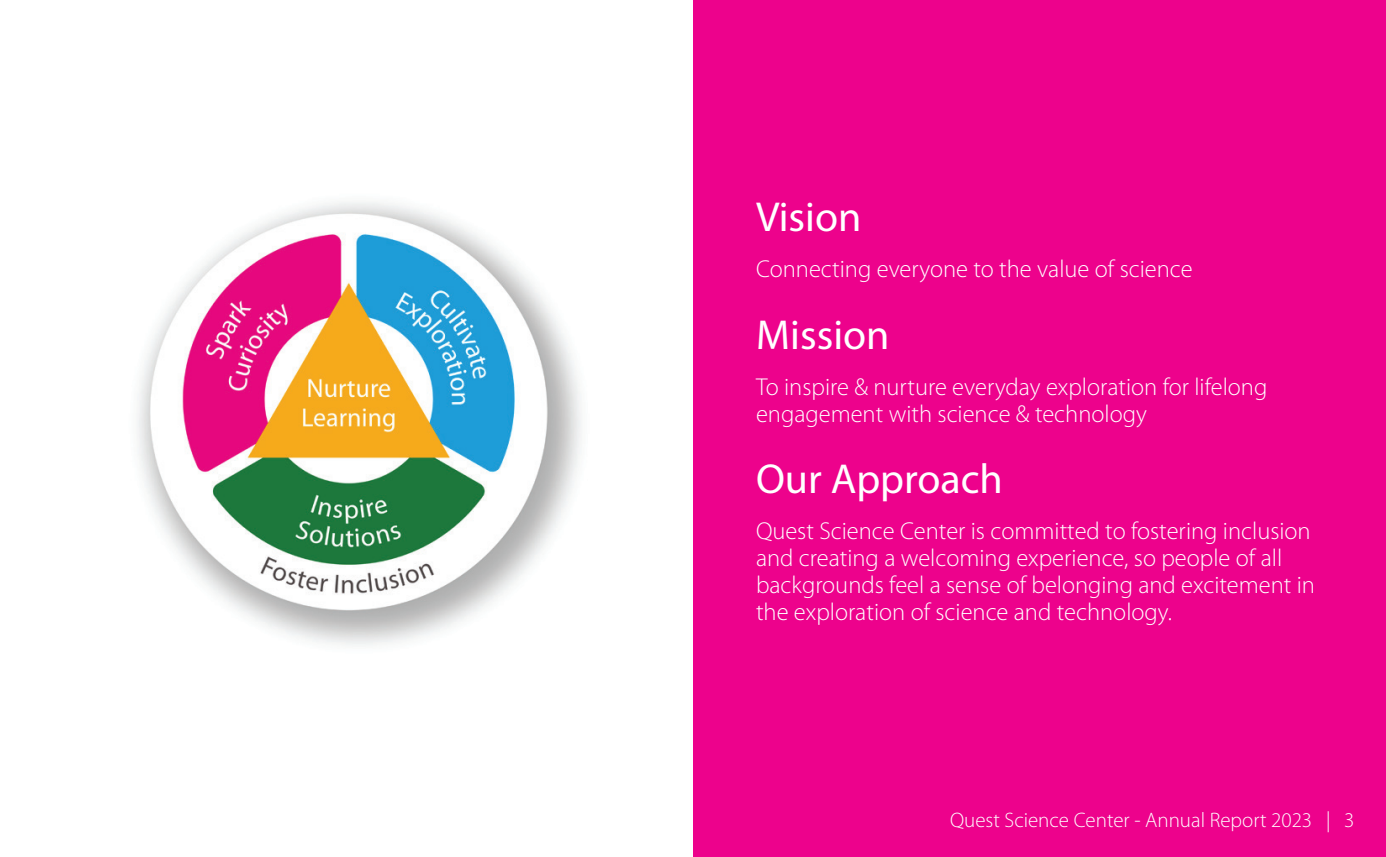
<style>
.page{position:relative;width:1386px;height:857px;background:#fff}
.page>*{position:absolute;margin:0;border:0;box-sizing:border-box;transform-origin:0 0}
.t1{font:42px "Myriad Pro";color:#fff}
.t2{font:300 24.5px/26.9px "Myriad Pro";color:#fff}
.t3{font:300 21px "Myriad Pro";color:#fff}
</style>
<div class="page">
<div style="left:693px;top:0;width:693px;height:857px;background:#ed028c"></div>
<img style="left:137px;top:202px;width:444px;height:443px">
<h1 class="t1" style="left:756px;top:194px;width:107px">Vision</h1>
<p class="t2" style="left:756px;top:256px;width:438px">Connecting everyone to the value of science</p>
<h1 class="t1" style="left:756px;top:312px;width:135px">Mission</h1>
<p class="t2" style="left:756px;top:374px;width:513px">To inspire &amp; nurture everyday exploration for lifelong engagement with science &amp; technology</p>
<h1 class="t1" style="left:756px;top:456px;width:248px">Our Approach</h1>
<p class="t2" style="left:756px;top:518px;width:561px">Quest Science Center is committed to fostering inclusion and creating a welcoming experience, so people of all backgrounds feel a sense of belonging and excitement in the exploration of science and technology.</p>
<p class="t3" style="left:950px;top:808px;width:406px">Quest Science Center - Annual Report 2023 | 3</p>
</div>
